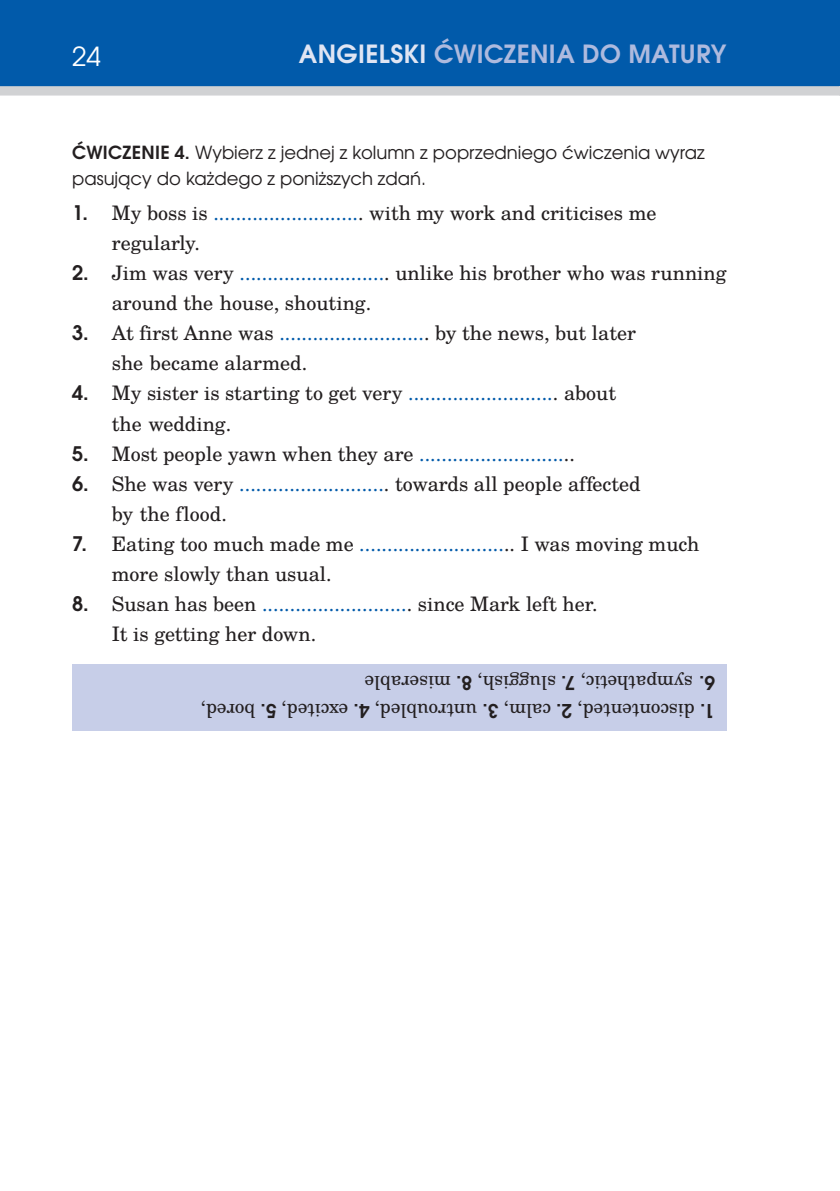
<style>
.page{position:relative;width:840px;height:1191px;background:#fff}
.page>*{position:absolute;margin:0;border:0;box-sizing:border-box;transform-origin:0 0}
.t1{font:26.2px "Te X Gyre Adventor";color:#fff}
.t2{font:700 25px "Te X Gyre Adventor";letter-spacing:.015em;color:#aebade}
.tekst_angielski{font:20px/30px "Te X Gyre Schola";color:#231f20}
.t3{font:19px "Te X Gyre Schola";color:#231f20}
.tekst_polski{font:18px/26px "Te X Gyre Adventor";color:#231f20}
.s1{color:#e0e5f3}
.s2{font-weight:700}
.s3{font-family:"Te X Gyre Adventor";font-weight:700}
.s4{color:#015aaa}
</style>
<div class="page">
<div style="left:0;top:0;width:839px;height:91px;background:#015aaa"></div>
<div style="left:0;top:86px;width:839px;height:10px;background:#d1d2d4"></div>
<hr style="left:839px;top:0;width:1px;height:91px;background:#015aaa">
<div style="left:72px;top:664px;width:654px;height:67px;background:#c7cee8"></div>
<h1 class="t1" style="left:72px;top:36px;width:31px">24</h1>
<p class="t2" style="left:299px;top:32px;width:428px"><span class="s1">ANGIELSKI</span> ĆWICZENIA DO MATURY</p>
<p class="tekst_polski" style="left:72px;top:138px;width:634px"><span class="s2">ĆWICZENIE 4.</span> Wybierz z jednej z kolumn z poprzedniego ćwiczenia wyraz pasujący do każdego z poniższych zdań.</p>
<p class="tekst_angielski" style="left:112px;top:197px;width:546px;text-indent:-40px"><span class="s3">1.</span> My boss is <span class="s4">..........................</span>. with my work and criticises me regularly.</p>
<p class="tekst_angielski" style="left:112px;top:257px;width:616px;text-indent:-40px"><span class="s3">2.</span> Jim was very <span class="s4">..........................</span>. unlike his brother who was running around the house, shouting.</p>
<p class="tekst_angielski" style="left:112px;top:317px;width:525px;text-indent:-40px"><span class="s3">3.</span> At first Anne was <span class="s4">..........................</span>. by the news, but later she became alarmed.</p>
<p class="tekst_angielski" style="left:112px;top:377px;width:505px;text-indent:-40px"><span class="s3">4.</span> My sister is starting to get very <span class="s4">..........................</span>. about the wedding.</p>
<p class="tekst_angielski" style="left:72px;top:437px;width:504px"><span class="s3">5.</span> Most people yawn when they are <span class="s4">..........................</span>..</p>
<p class="tekst_angielski" style="left:112px;top:467px;width:530px;text-indent:-40px"><span class="s3">6.</span> She was very <span class="s4">..........................</span>. towards all people affected by the flood.</p>
<p class="tekst_angielski" style="left:112px;top:527px;width:589px;text-indent:-40px"><span class="s3">7.</span> Eating too much made me <span class="s4">..........................</span>.. I was moving much more slowly than usual.</p>
<p class="tekst_angielski" style="left:112px;top:587px;width:487px;text-indent:-40px"><span class="s3">8.</span> Susan has been <span class="s4">..........................</span>. since Mark left her.<br>It is getting her down.</p>
<p class="t3" style="left:714px;top:697px;width:352px;rotate:-180deg"><span class="s3">6.</span> sympathetic, <span class="s3">7.</span> sluggish, <span class="s3">8.</span> miserable</p>
<p class="t3" style="left:714px;top:725px;width:515px;rotate:-180deg"><span class="s3">1.</span> discontented, <span class="s3">2.</span> calm, <span class="s3">3.</span> untroubled, <span class="s3">4.</span> excited, <span class="s3">5.</span> bored,</p>
</div>
